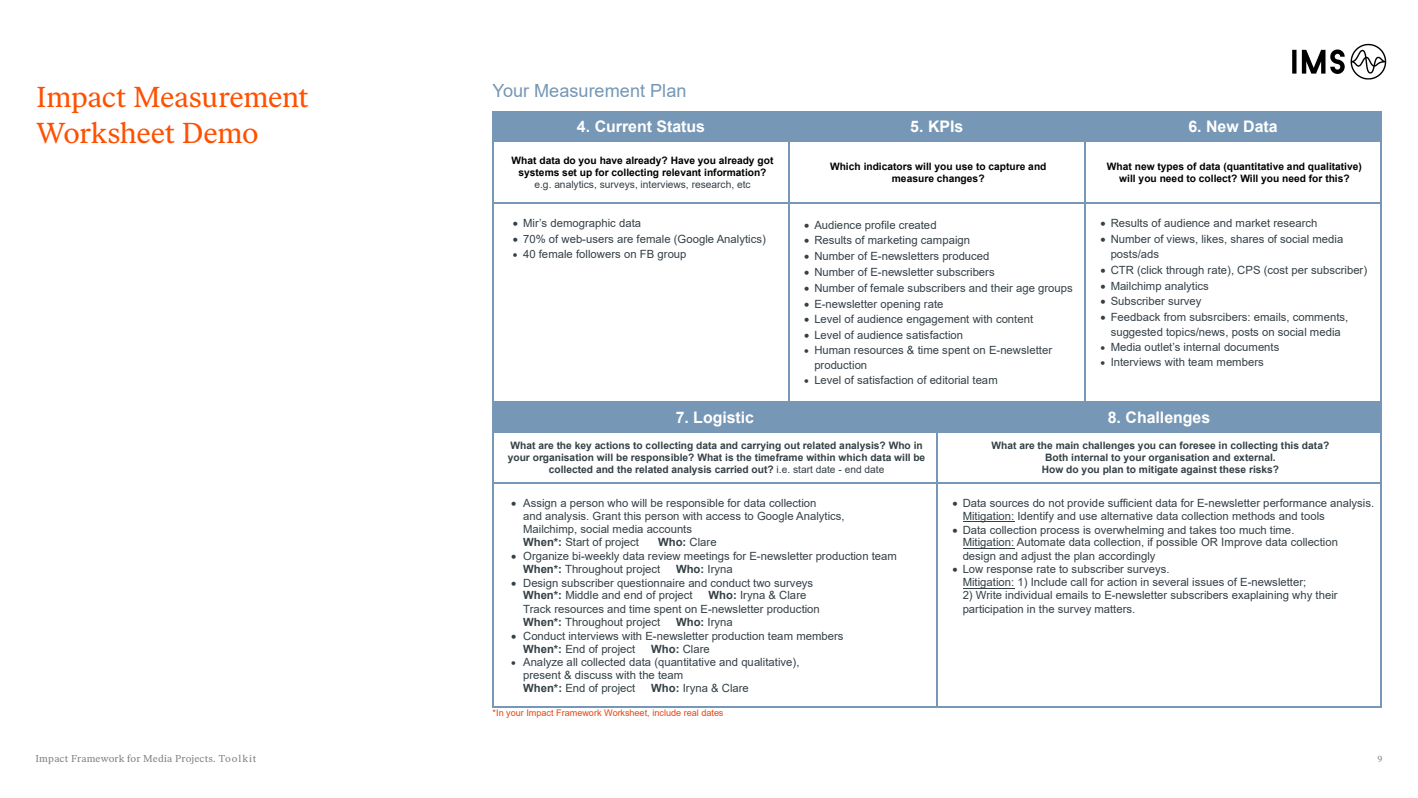
<style>
.page{position:relative;width:1418px;height:798px;background:#fff}
.page>*{position:absolute;margin:0;border:0;box-sizing:border-box;transform-origin:0 0}
.Main{font:28.75px/36.2px "Ivar Text";letter-spacing:-.01em;color:#ff5000}
.t1{font:18.12px "Arial";color:#7697b5}
.t2{font:700 15.88px "Arial";letter-spacing:-.005em;color:#fff}
.t3{font:11.25px/13px "Arial";color:#344046}
.t4{font:700 10.25px/11.8px "Arial";color:#344046;text-align:center}
.t5{font:700 10.25px/11.8px "Arial";color:#000;text-align:center}
.t6{font:10px "Ivar Text";letter-spacing:.025em;color:#828282}
.t7{font:9.12px "Arial";letter-spacing:-.005em;color:#e84510}
.t8{font:8.75px "Ivar Text";color:#828282}
.s1{font-weight:400;color:#344046}
.s2{font-weight:400}
.s3{font-weight:700}
</style>
<div class="page">
<svg style="left:1292px;top:44px;width:94px;height:35px"></svg>
<div style="left:494px;top:113px;width:293px;height:27px;background:#7697b5"></div>
<div style="left:789px;top:113px;width:294px;height:27px;background:#7697b5"></div>
<div style="left:1085px;top:113px;width:295px;height:27px;background:#7697b5"></div>
<hr style="left:494px;top:111px;width:294px;height:2px;background:#7697b5">
<hr style="left:494px;top:113px;width:294px;height:1px;background:#7697b5">
<hr style="left:789px;top:111px;width:295px;height:2px;background:#7697b5">
<hr style="left:789px;top:113px;width:295px;height:1px;background:#7697b5">
<hr style="left:1085px;top:111px;width:295px;height:2px;background:#7697b5">
<hr style="left:492px;top:113px;width:2px;height:27px;background:#7697b5">
<hr style="left:494px;top:140px;width:294px;height:2px;background:#7697b5">
<svg style="left:788px;top:111px;width:1px;height:31px"></svg>
<hr style="left:789px;top:140px;width:295px;height:2px;background:#7697b5">
<svg style="left:1084px;top:111px;width:1px;height:31px"></svg>
<hr style="left:1085px;top:140px;width:295px;height:2px;background:#7697b5">
<svg style="left:1380px;top:111px;width:1px;height:31px"></svg>
<hr style="left:492px;top:142px;width:2px;height:60px;background:#7697b5">
<hr style="left:788px;top:142px;width:1px;height:60px;background:#7697b5">
<hr style="left:1084px;top:142px;width:1px;height:60px;background:#7697b5">
<hr style="left:1380px;top:142px;width:1px;height:60px;background:#7697b5">
<hr style="left:494px;top:202px;width:294px;height:2px;background:#7697b5">
<hr style="left:789px;top:202px;width:295px;height:2px;background:#7697b5">
<hr style="left:1085px;top:202px;width:295px;height:2px;background:#7697b5">
<hr style="left:492px;top:204px;width:2px;height:197px;background:#7697b5">
<hr style="left:494px;top:401px;width:294px;height:2px;background:#7697b5">
<hr style="left:788px;top:204px;width:1px;height:197px;background:#7697b5">
<hr style="left:789px;top:401px;width:295px;height:2px;background:#7697b5">
<hr style="left:1084px;top:204px;width:1px;height:197px;background:#7697b5">
<hr style="left:1085px;top:401px;width:295px;height:2px;background:#7697b5">
<hr style="left:1380px;top:204px;width:1px;height:197px;background:#7697b5">
<div style="left:494px;top:403px;width:442px;height:28px;background:#7697b5"></div>
<div style="left:937px;top:403px;width:443px;height:28px;background:#7697b5"></div>
<hr style="left:494px;top:402px;width:442px;height:1px;background:#7697b5">
<hr style="left:937px;top:402px;width:443px;height:1px;background:#7697b5">
<hr style="left:492px;top:403px;width:2px;height:28px;background:#7697b5">
<hr style="left:494px;top:431px;width:442px;height:1px;background:#7697b5">
<svg style="left:936px;top:403px;width:1px;height:30px"></svg>
<hr style="left:937px;top:431px;width:443px;height:1px;background:#7697b5">
<svg style="left:1380px;top:401px;width:1px;height:32px"></svg>
<hr style="left:492px;top:433px;width:2px;height:48px;background:#7697b5">
<hr style="left:936px;top:433px;width:1px;height:48px;background:#7697b5">
<hr style="left:1380px;top:433px;width:1px;height:48px;background:#7697b5">
<hr style="left:962px;top:520px;width:52px;height:1px;background:#344046">
<hr style="left:962px;top:547px;width:52px;height:1px;background:#344046">
<hr style="left:962px;top:587px;width:52px;height:1px;background:#344046">
<hr style="left:494px;top:481px;width:442px;height:2px;background:#7697b5">
<hr style="left:937px;top:481px;width:443px;height:2px;background:#7697b5">
<hr style="left:492px;top:483px;width:2px;height:222px;background:#7697b5">
<hr style="left:494px;top:705px;width:442px;height:2px;background:#7697b5">
<hr style="left:936px;top:483px;width:1px;height:222px;background:#7697b5">
<hr style="left:937px;top:705px;width:443px;height:2px;background:#7697b5">
<hr style="left:1380px;top:483px;width:1px;height:222px;background:#7697b5">
<p class="Main" style="left:36px;top:79px;width:274px">Impact Measurement<br>Worksheet Demo</p>
<p class="t1" style="left:492px;top:78px;width:195px">Your Measurement Plan</p>
<p class="t2" style="left:577px;top:115px;width:130px">4. Current Status</p>
<p class="t2" style="left:910px;top:115px;width:55px">5. KPIs</p>
<p class="t2" style="left:1188px;top:115px;width:91px">6. New Data</p>
<p class="t5" style="left:511px;top:155px;width:263px">What data do you have already? Have you already got systems set up for collecting relevant information? <span class="s1">e.g. analytics, surveys, interviews, research, etc</span></p>
<p class="t5" style="left:830px;top:160px;width:218px">Which indicators will you use to capture and measure changes?</p>
<p class="t5" style="left:1106px;top:160px;width:256px">What new types of data (quantitative and qualitative) will you need to collect? Will you need for this?</p>
<p class="t3" style="left:513px;top:217px;width:130px">• Mir’s demographic data</p>
<p class="t3" style="left:513px;top:232px;width:254px">• 70% of web-users are female (Google Analytics)</p>
<p class="t3" style="left:513px;top:247px;width:175px">• 40 female followers on FB group</p>
<p class="t3" style="left:1100px;top:217px;width:218px">• Results of audience and market research</p>
<p class="t3" style="left:1110px;top:231px;width:234px;line-height:14.9px;text-indent:-10px">• Number of views, likes, shares of social media posts/ads</p>
<p class="t3" style="left:1100px;top:263px;width:268px">• CTR (click through rate), CPS (cost per subscriber)</p>
<p class="t3" style="left:1100px;top:279px;width:110px">• Mailchimp analytics</p>
<p class="t3" style="left:1100px;top:295px;width:102px">• Subscriber survey</p>
<p class="t3" style="left:1100px;top:309px;width:249px;line-height:15px;text-align:center">• Feedback from subsrcibers: emails, comments, suggested topics/news, posts on social media</p>
<p class="t3" style="left:1100px;top:340px;width:180px">• Media outlet’s internal documents</p>
<p class="t3" style="left:1100px;top:355px;width:165px">• Interviews with team members</p>
<p class="t3" style="left:804px;top:218px;width:134px">• Audience profile created</p>
<p class="t3" style="left:804px;top:234px;width:167px">• Results of marketing campaign</p>
<p class="t3" style="left:804px;top:249px;width:187px">• Number of E-newsletters produced</p>
<p class="t3" style="left:804px;top:265px;width:192px">• Number of E-newsletter subscribers</p>
<p class="t3" style="left:804px;top:281px;width:270px">• Number of female subscribers and their age groups</p>
<p class="t3" style="left:804px;top:297px;width:141px">• E-newsletter opening rate</p>
<p class="t3" style="left:804px;top:312px;width:230px">• Level of audience engagement with content</p>
<p class="t3" style="left:804px;top:328px;width:161px">• Level of audience satisfaction</p>
<p class="t3" style="left:814px;top:342px;width:239px;line-height:15px;text-indent:-10px">• Human resources &amp; time spent on E-newsletter production</p>
<p class="t3" style="left:804px;top:373px;width:195px">• Level of satisfaction of editorial team</p>
<p class="t2" style="left:675px;top:406px;width:80px">7. Logistic</p>
<p class="t2" style="left:1107px;top:406px;width:104px">8. Challenges</p>
<p class="t4" style="left:507px;top:439px;width:419px">What are the key actions to collecting data and carrying out related analysis? Who in your organisation will be responsible? What is the timeframe within which data will be collected and the related analysis carried out? <span class="s2">i.e. start date - end date</span></p>
<p class="t4" style="left:991px;top:439px;width:339px">What are the main challenges you can foresee in collecting this data?<br>Both internal to your organisation and external.<br>How do you plan to mitigate against these risks?</p>
<p class="t3" style="left:523px;top:496px;width:323px;text-indent:-12px">• Assign a person who will be responsible for data collection<br>and analysis. Grant this person with access to Google Analytics, Mailchimp, social media accounts<br><span class="s3">When*:</span> Start of project</p>
<p class="t3" style="left:962px;top:496px;width:413px;text-indent:-10px">• Data sources do not provide sufficient data for E-newsletter performance analysis.<br>Mitigation: Identify and use alternative data collection methods and tools</p>
<p class="t3" style="left:962px;top:522px;width:377px;text-indent:-10px">• Data collection process is overwhelming and takes too much time.<br>Mitigation: Automate data collection, if possible OR Improve data collection design and adjust the plan accordingly</p>
<p class="t3" style="left:962px;top:562px;width:345px;text-indent:-10px">• Low response rate to subscriber surveys.<br>Mitigation: 1) Include call for action in several issues of E-newsletter;</p>
<p class="t3" style="left:962px;top:588px;width:376px">2) Write individual emails to E-newsletter subscribers exaplaining why their participation in the survey matters.</p>
<p class="t3" style="left:658px;top:535px;width:60px"><span class="s3">Who:</span> Clare</p>
<p class="t3" style="left:523px;top:549px;width:375px;text-indent:-12px">• Organize bi-weekly data review meetings for E-newsletter production team<br><span class="s3">When*:</span> Throughout project</p>
<p class="t3" style="left:676px;top:562px;width:58px"><span class="s3">Who:</span> Iryna</p>
<p class="t3" style="left:523px;top:576px;width:292px;text-indent:-12px">• Design subscriber questionnaire and conduct two surveys<br><span class="s3">When*:</span> Middle and end of project</p>
<p class="t3" style="left:523px;top:588px;width:298px;text-indent:185px"><span class="s3">Who:</span> Iryna &amp; Clare<br>Track resources and time spent on E-newsletter production<br><span class="s3">When*:</span> Throughout project</p>
<p class="t3" style="left:676px;top:615px;width:58px"><span class="s3">Who:</span> Iryna</p>
<p class="t3" style="left:523px;top:628px;width:322px;text-indent:-12px">• Conduct interviews with E-newsletter production team members<br><span class="s3">When*:</span> End of project</p>
<p class="t3" style="left:651px;top:641px;width:60px"><span class="s3">Who:</span> Clare</p>
<p class="t3" style="left:523px;top:654px;width:278px;text-indent:-12px">• Analyze all collected data (quantitative and qualitative), present &amp; discuss with the team<br><span class="s3">When*:</span> End of project</p>
<p class="t3" style="left:651px;top:681px;width:99px"><span class="s3">Who:</span> Iryna &amp; Clare</p>
<p class="t7" style="left:492px;top:706px;width:232px">*In your Impact Framework Worksheet, include real dates</p>
<p class="t6" style="left:35px;top:752px;width:222px">Impact Framework for Media Projects. Toolkit</p>
<p class="t8" style="left:1377px;top:754px;width:6px">9</p>
</div>
